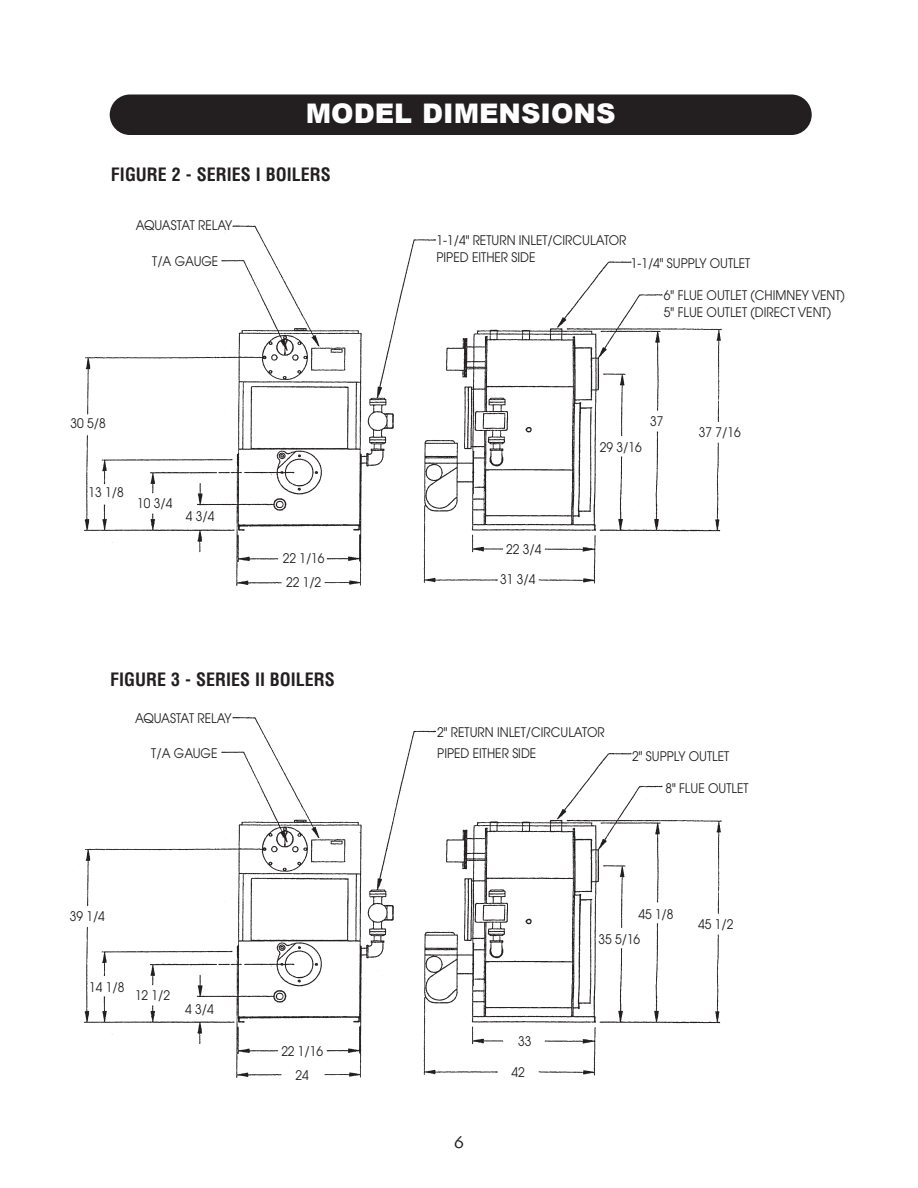
<style>
.page{position:relative;width:918px;height:1188px;background:#fff}
.page>*{position:absolute;margin:0;border:0;box-sizing:border-box;transform-origin:0 0}
.t1{font:900 27px "Arial";color:#fff}
.t2{font:700 condensed 18px "Helvetica";color:#231f20}
.t3{font:18px "Skia";color:#231f20}
.t4{font:13.2px/16.5px "Avant Garde";color:#231f20;scale:.91 1}
</style>
<div class="page">
<img style="left:83px;top:225px;width:639px;height:361px">
<img style="left:83px;top:717px;width:639px;height:361px">
<div style="left:110px;top:94px;width:702px;height:41px;background:#231f20;border-radius:20px"></div>
<h1 class="t1" style="left:306px;top:93px;width:311px">MODEL DIMENSIONS</h1>
<h2 class="t2" style="left:111px;top:164px;width:221px">FIGURE 2 - SERIES I BOILERS</h2>
<p class="t4" style="left:136px;top:218px;width:108px">AQUASTAT RELAY</p>
<p class="t4" style="left:152px;top:254px;width:74px">T/A GAUGE</p>
<p class="t4" style="left:70px;top:416px;width:40px">30 5/8</p>
<p class="t4" style="left:88px;top:485px;width:40px">13 1/8</p>
<p class="t4" style="left:137px;top:496px;width:40px">10 3/4</p>
<p class="t4" style="left:186px;top:509px;width:33px">4 3/4</p>
<p class="t4" style="left:283px;top:547px;width:47px;line-height:24px">22 1/16<br>22 1/2</p>
<h2 class="t2" style="left:110px;top:669px;width:226px">FIGURE 3 - SERIES II BOILERS</h2>
<p class="t4" style="left:135px;top:711px;width:108px">AQUASTAT RELAY</p>
<p class="t4" style="left:151px;top:746px;width:74px">T/A GAUGE</p>
<p class="t4" style="left:70px;top:909px;width:40px">39 1/4</p>
<p class="t4" style="left:89px;top:980px;width:40px">14 1/8</p>
<p class="t4" style="left:135px;top:988px;width:40px">12 1/2</p>
<p class="t4" style="left:185px;top:1002px;width:33px">4 3/4</p>
<p class="t4" style="left:281px;top:1040px;width:47px;line-height:24px;text-align:center">22 1/16<br>24</p>
<p class="t4" style="left:436px;top:233px;width:210px">1-1/4" RETURN INLET/CIRCULATOR<br>PIPED EITHER SIDE</p>
<p class="t4" style="left:631px;top:256px;width:133px">1-1/4" SUPPLY OUTLET</p>
<p class="t4" style="left:664px;top:288px;width:200px">6" FLUE OUTLET (CHIMNEY VENT)<br>5" FLUE OUTLET (DIRECT VENT)</p>
<p class="t4" style="left:506px;top:542px;width:40px">22 3/4</p>
<p class="t4" style="left:500px;top:572px;width:40px">31 3/4</p>
<p class="t4" style="left:600px;top:440px;width:47px">29 3/16</p>
<p class="t4" style="left:650px;top:414px;width:16px">37</p>
<p class="t4" style="left:699px;top:425px;width:47px">37 7/16</p>
<p class="t4" style="left:437px;top:723px;width:186px;line-height:21px">2" RETURN INLET/CIRCULATOR<br>PIPED EITHER SIDE</p>
<p class="t4" style="left:632px;top:749px;width:108px">2" SUPPLY OUTLET</p>
<p class="t4" style="left:665px;top:781px;width:93px">8" FLUE OUTLET</p>
<p class="t4" style="left:638px;top:907px;width:40px">45 1/8</p>
<p class="t4" style="left:698px;top:917px;width:40px">45 1/2</p>
<h2 class="t3" style="left:454px;top:1134px;width:12px">6</h2>
<p class="t4" style="left:518px;top:1034px;width:16px">33</p>
<p class="t4" style="left:512px;top:1065px;width:16px">42</p>
<p class="t4" style="left:598px;top:932px;width:47px">35 5/16</p>
</div>
